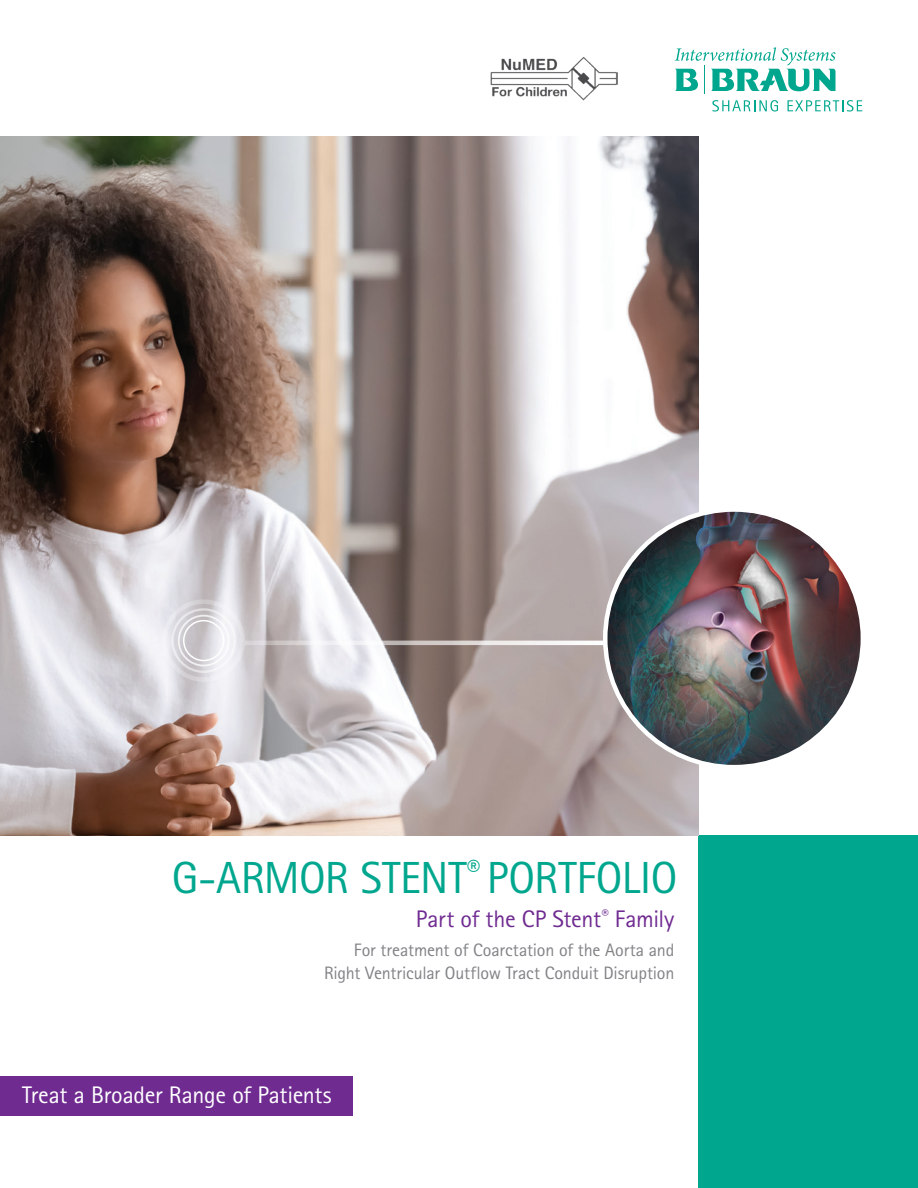
<style>
.page{position:relative;width:918px;height:1188px;background:#fff}
.page>*{position:absolute;margin:0;border:0;box-sizing:border-box;transform-origin:0 0}
.Headline{font:45px "Rotis Sans Serif Pro";letter-spacing:-.005em;color:#00a78e}
.Bodytext__Box{font:24px "Rotis Sans Serif Pro";letter-spacing:-.01em;color:#fff}
.Bodytext__Box-2{font:24px "Rotis Sans Serif Pro";letter-spacing:-.01em;color:#702b91}
.Bodytext__Box-3{font:18px/22.5px "Rotis Sans Serif Pro";letter-spacing:-.01em;color:#808285;text-align:right}
</style>
<div class="page">
<div style="left:699px;top:836px;width:219px;height:352px;background:#00a78e"></div>
<img style="left:0;top:137px;width:699px;height:699px">
<img style="left:491px;top:57px;width:127px;height:44px">
<div style="left:0;top:1076px;width:353px;height:40px;background:#702b91"></div>
<svg style="left:712px;top:100px;width:66px;height:12px"></svg>
<svg style="left:788px;top:100px;width:74px;height:12px"></svg>
<svg style="left:675px;top:47px;width:161px;height:47px"></svg>
<img style="left:605px;top:510px;width:258px;height:257px;border-radius:129px">
<svg style="left:245px;top:641px;width:360px;height:4px"></svg>
<div style="left:183px;top:620px;width:41px;height:41px;border:2px solid #fff;border-radius:50%"></div>
<div style="left:178px;top:615px;width:52px;height:51px;border:2px solid #fff;border-radius:50%"></div>
<div style="left:171px;top:608px;width:65px;height:65px;border:2px solid #fff;border-radius:50%"></div>
<div style="left:162px;top:599px;width:83px;height:83px;border:4px solid #fff;border-radius:50%"></div>
<p class="Headline" style="left:172px;top:852px;width:507px">G-ARMOR STENT<sup>®</sup> PORTFOLIO</p>
<p class="Bodytext__Box-2" style="left:416px;top:905px;width:260px">Part of the CP Stent<sup>®</sup> Family</p>
<p class="Bodytext__Box-3" style="left:324px;top:939px;width:352px">For treatment of Coarctation of the Aorta and<br>Right Ventricular Outflow Tract Conduit Disruption</p>
<p class="Bodytext__Box" style="left:22px;top:1081px;width:311px">Treat a Broader Range of Patients</p>
</div>
